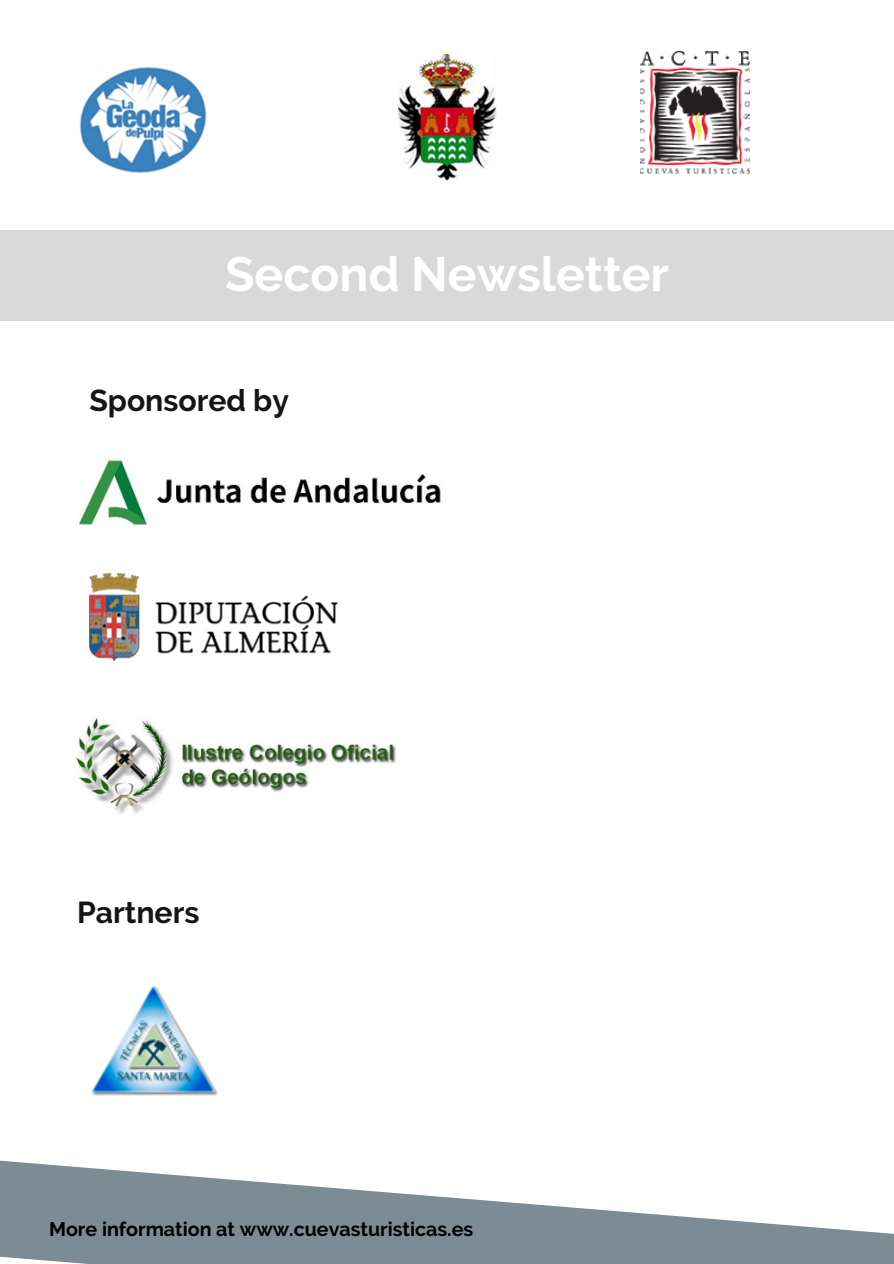
<style>
.page{position:relative;width:894px;height:1264px;background:#fff}
.page>*{position:absolute;margin:0;border:0;box-sizing:border-box;transform-origin:0 0}
.t1{font:700 48px "Raleway";color:#fff}
.t2{font:700 30.15px "Raleway";color:#161414}
.t3{font:700 19.65px "Raleway";color:#000}
</style>
<div class="page">
<svg style="left:0;top:1160px;width:893px;height:103px;fill:#7d8b95"></svg>
<div style="left:0;top:230px;width:893px;height:90px;background:#d9d9d9"></div>
<img style="left:79px;top:67px;width:128px;height:106px">
<img style="left:398px;top:54px;width:98px;height:127px">
<img style="left:640px;top:51px;width:109px;height:123px">
<img style="left:79px;top:459px;width:362px;height:67px">
<img style="left:89px;top:573px;width:248px;height:88px">
<img style="left:76px;top:718px;width:320px;height:96px">
<img style="left:91px;top:985px;width:127px;height:111px">
<h1 class="t1" style="left:225px;top:246px;width:445px">Second Newsletter</h1>
<h2 class="t2" style="left:89px;top:382px;width:201px">Sponsored by</h2>
<h2 class="t2" style="left:77px;top:894px;width:124px">Partners</h2>
<p class="t3" style="left:49px;top:1217px;width:425px">More information at www.cuevasturisticas.es</p>
</div>
